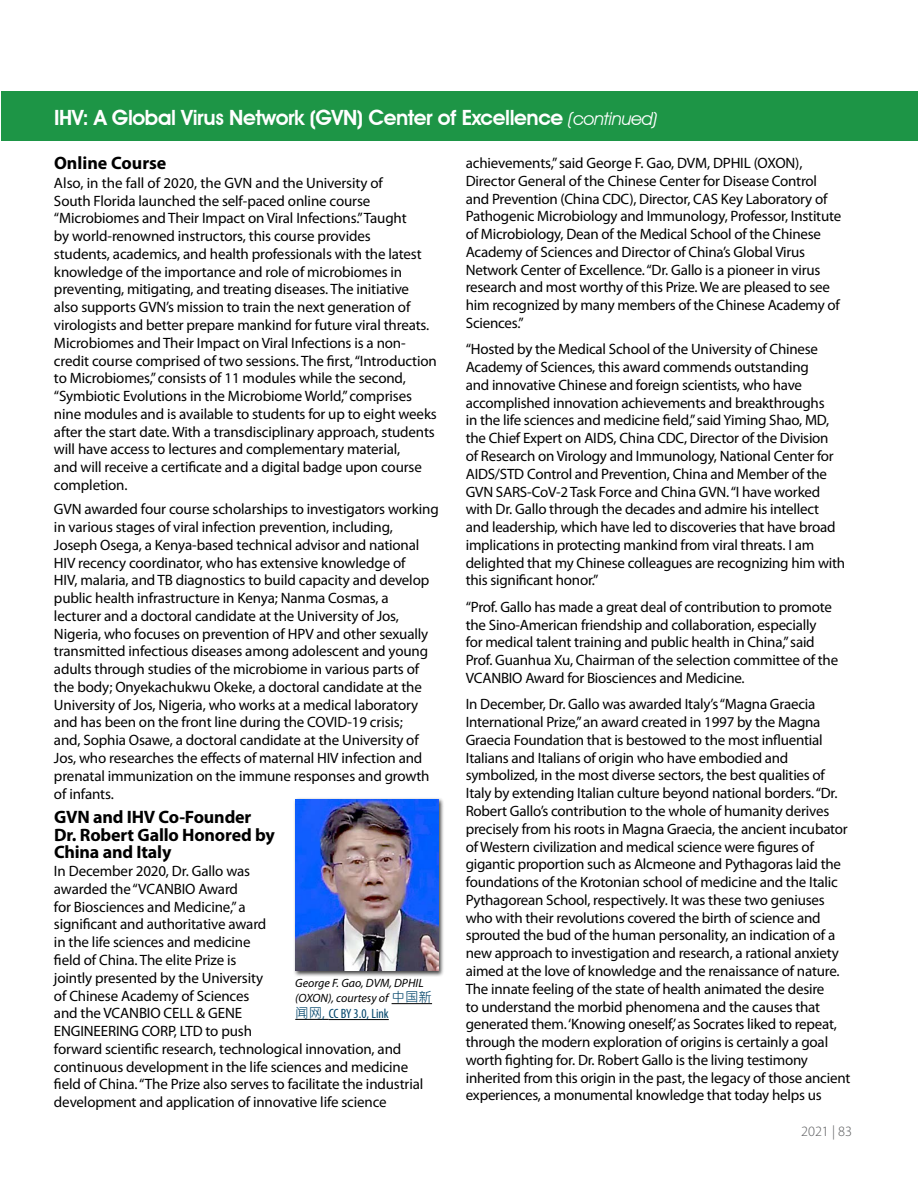
<style>
.page{position:relative;width:918px;height:1188px;background:#fff}
.page>*{position:absolute;margin:0;border:0;box-sizing:border-box;transform-origin:0 0}
.t1{font:600 21px "Avant Garde IT Cby BT";letter-spacing:-.02em;color:#fff}
.t2{font:700 18px/17.7px "Myriad Pro";letter-spacing:-.01em;color:#000}
.t3{font:15px/17.7px "Myriad Pro";letter-spacing:-.015em;color:#000}
.t4{font:300 14.25px "Myriad Pro";color:#58595b}
.t5{font:condensed 13.5px "Myriad Pro";color:#00446a}
.t6{font:italic 12px/15.8px "Myriad Pro";color:#000}
.s1{font-weight:400;font-style:italic;font-size:18px}
.s2{font-family:"Microsoft Jheng Hei UI Regular";font-style:normal;font-size:13.5px;color:#00446a}
.s3{font-family:"Microsoft Jheng Hei UI Regular";font-stretch:normal}
</style>
<div class="page">
<div style="left:293px;top:797px;width:152px;height:180px;background:#000;opacity:.75"></div>
<img style="left:296px;top:799px;width:143px;height:172px">
<hr style="left:392px;top:1003px;width:40px;height:1px;background:#000">
<hr style="left:295px;top:1019px;width:34px;height:1px;background:#000">
<hr style="left:329px;top:1019px;width:60px;height:1px;background:#000">
<div style="left:1px;top:91px;width:917px;height:49px;background:#1d9546"></div>
<h1 class="t1" style="left:54px;top:105px;width:605px">IHV: A Global Virus Network (GVN) Center of Excellence <span class="s1">(continued)</span></h1>
<p class="t2" style="left:54px;top:154px;width:114px">Online Course</p>
<p class="t3" style="left:54px;top:174px;width:384px">Also, in the fall of 2020, the GVN and the University of<br>South Florida launched the self-paced online course “Microbiomes and Their Impact on Viral Infections.” Taught<br>by world-renowned instructors, this course provides<br>students, academics, and health professionals with the latest knowledge of the importance and role of microbiomes in preventing, mitigating, and treating diseases. The initiative also supports GVN’s mission to train the next generation of virologists and better prepare mankind for future viral threats.<br>Microbiomes and Their Impact on Viral Infections is a non&shy;credit course comprised of two sessions. The first, “Introduction to Microbiomes,” consists of 11 modules while the second, “Symbiotic Evolutions in the Microbiome World,” comprises nine modules and is available to students for up to eight weeks after the start date. With a transdisciplinary approach, students will have access to lectures and complementary material,<br>and will receive a certificate and a digital badge upon course completion.</p>
<p class="t3" style="left:54px;top:500px;width:386px">GVN awarded four course scholarships to investigators working in various stages of viral infection prevention, including, Joseph Osega, a Kenya-based technical advisor and national HIV recency coordinator, who has extensive knowledge of<br>HIV, malaria, and TB diagnostics to build capacity and develop public health infrastructure in Kenya; Nanma Cosmas, a lecturer and a doctoral candidate at the University of Jos, Nigeria, who focuses on prevention of HPV and other sexually transmitted infectious diseases among adolescent and young adults through studies of the microbiome in various parts of the body; Onyekachukwu Okeke, a doctoral candidate at the University of Jos, Nigeria, who works at a medical laboratory and has been on the front line during the COVID-19 crisis;<br>and, Sophia Osawe, a doctoral candidate at the University of Jos, who researches the effects of maternal HIV infection and prenatal immunization on the immune responses and growth of infants.</p>
<p class="t2" style="left:54px;top:807px;width:222px">GVN and IHV Co-Founder<br>Dr. Robert Gallo Honored by<br>China and Italy</p>
<p class="t3" style="left:54px;top:862px;width:371px">In December 2020, Dr. Gallo was<br>awarded the “VCANBIO Award<br>for Biosciences and Medicine,” a<br>significant and authoritative award<br>in the life sciences and medicine<br>field of China. The elite Prize is<br>jointly presented by the University<br>of Chinese Academy of Sciences<br>and the VCANBIO CELL &amp; GENE<br>ENGINEERING CORP, LTD to push<br>forward scientific research, technological innovation, and continuous development in the life sciences and medicine field of China. “The Prize also serves to facilitate the industrial development and application of innovative life science</p>
<p class="t6" style="left:295px;top:975px;width:138px">George F. Gao, DVM, DPHIL (OXON), courtesy of <span class="s2">中国新</span></p>
<p class="t5" style="left:295px;top:1006px;width:95px"><span class="s3">闻网,</span> CC BY 3.0, Link</p>
<p class="t3" style="left:466px;top:154px;width:377px">achievements,” said George F. Gao, DVM, DPHIL (OXON), Director General of the Chinese Center for Disease Control and Prevention (China CDC), Director, CAS Key Laboratory of Pathogenic Microbiology and Immunology, Professor, Institute of Microbiology, Dean of the Medical School of the Chinese Academy of Sciences and Director of China’s Global Virus Network Center of Excellence. “Dr. Gallo is a pioneer in virus research and most worthy of this Prize. We are pleased to see him recognized by many members of the Chinese Academy of Sciences.”</p>
<p class="t3" style="left:466px;top:340px;width:381px">“Hosted by the Medical School of the University of Chinese Academy of Sciences, this award commends outstanding<br>and innovative Chinese and foreign scientists, who have accomplished innovation achievements and breakthroughs<br>in the life sciences and medicine field,” said Yiming Shao, MD, the Chief Expert on AIDS, China CDC, Director of the Division<br>of Research on Virology and Immunology, National Center for AIDS/STD Control and Prevention, China and Member of the GVN SARS-CoV-2 Task Force and China GVN. “I have worked with Dr. Gallo through the decades and admire his intellect and leadership, which have led to discoveries that have broad implications in protecting mankind from viral threats. I am delighted that my Chinese colleagues are recognizing him with this significant honor.”</p>
<p class="t3" style="left:466px;top:598px;width:374px">“Prof. Gallo has made a great deal of contribution to promote the Sino-American friendship and collaboration, especially<br>for medical talent training and public health in China,” said Prof. Guanhua Xu, Chairman of the selection committee of the VCANBIO Award for Biosciences and Medicine.</p>
<p class="t3" style="left:466px;top:695px;width:386px">In December, Dr. Gallo was awarded Italy’s “Magna Graecia International Prize,” an award created in 1997 by the Magna Graecia Foundation that is bestowed to the most influential Italians and Italians of origin who have embodied and symbolized, in the most diverse sectors, the best qualities of Italy by extending Italian culture beyond national borders. “Dr.<br>Robert Gallo’s contribution to the whole of humanity derives precisely from his roots in Magna Graecia, the ancient incubator of Western civilization and medical science were figures of gigantic proportion such as Alcmeone and Pythagoras laid the foundations of the Krotonian school of medicine and the Italic Pythagorean School, respectively. It was these two geniuses who with their revolutions covered the birth of science and sprouted the bud of the human personality, an indication of a new approach to investigation and research, a rational anxiety aimed at the love of knowledge and the renaissance of nature.<br>The innate feeling of the state of health animated the desire<br>to understand the morbid phenomena and the causes that generated them. ‘Knowing oneself,’ as Socrates liked to repeat, through the modern exploration of origins is certainly a goal worth fighting for. Dr. Robert Gallo is the living testimony inherited from this origin in the past, the legacy of those ancient experiences, a monumental knowledge that today helps us</p>
<p class="t4" style="left:801px;top:1123px;width:52px">2021 | 83</p>
</div>
